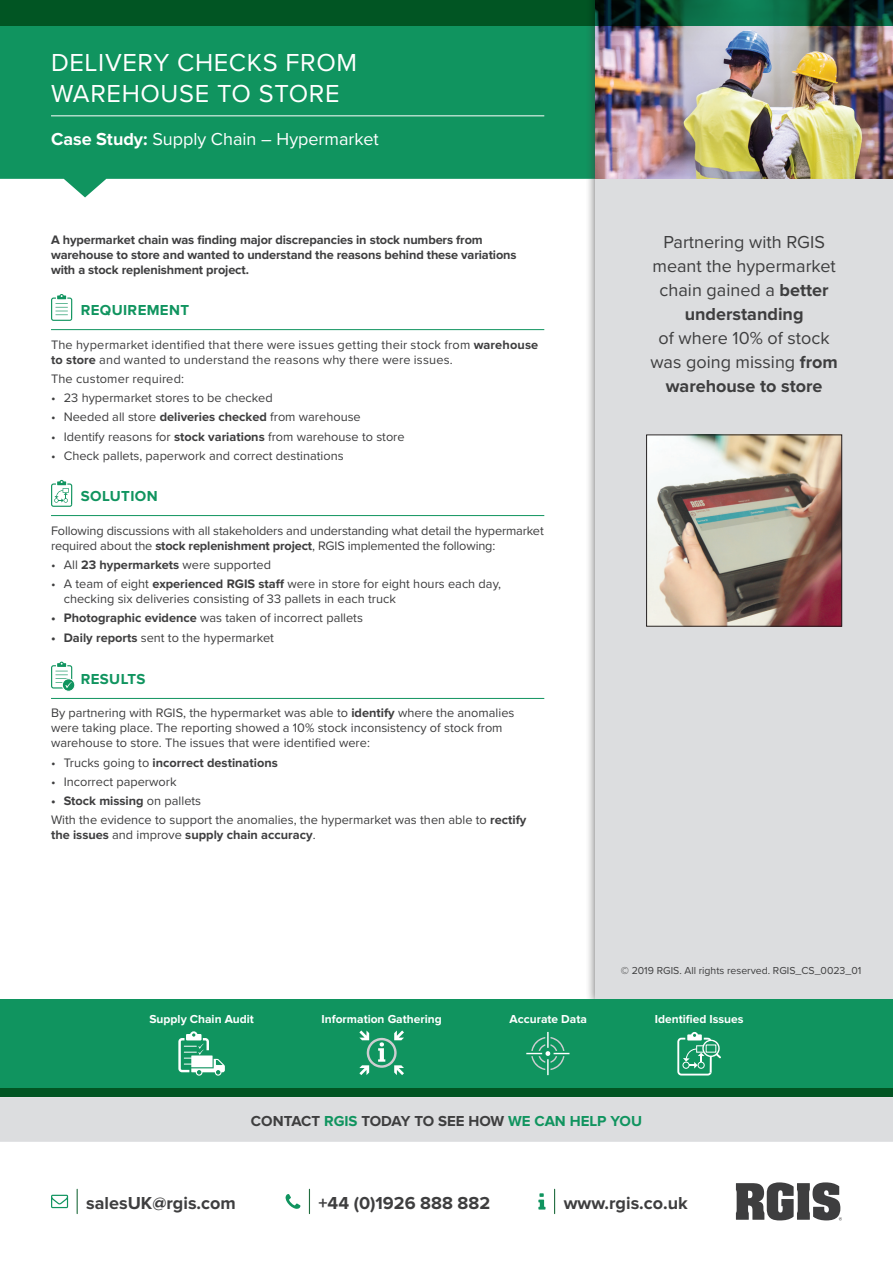
<style>
.page{position:relative;width:893px;height:1263px;background:#fff}
.page>*{position:absolute;margin:0;border:0;box-sizing:border-box;transform-origin:0 0}
.t1{font:25.5px/30.6px "Proxima Nova";letter-spacing:.025em;color:#fff}
.t2{font:18px/24px "Proxima Nova";color:#3e3e3f;text-align:center}
.t3{font:700 18px "Proxima Nova";color:#3e3e3f}
.t4{font:18px "Proxima Nova";color:#fff}
.t5{font:700 15px "Proxima Nova";color:#3e3e3f}
.t6{font:700 15px "Proxima Nova";letter-spacing:.025em;color:#10945f}
.t7{font:12.75px/15px "Proxima Nova";color:#3e3e3f}
.t8{font:700 12.75px/15px "Proxima Nova";letter-spacing:-.01em;color:#3e3e3f}
.t9{font:700 12px "Proxima Nova";color:#fff}
.t10{font:10.5px "Proxima Nova";color:#3e3e3f}
.s1{font-weight:700}
.s2{font-weight:400}
.s3{color:#10945f}
</style>
<div class="page">
<svg style="left:554px;top:1189px;width:1px;height:24px"></svg>
<svg style="left:538px;top:1193px;width:7px;height:16px"></svg>
<svg style="left:77px;top:1189px;width:1px;height:24px"></svg>
<svg style="left:51px;top:1195px;width:17px;height:13px"></svg>
<svg style="left:309px;top:1189px;width:1px;height:24px"></svg>
<svg style="left:286px;top:1194px;width:14px;height:15px"></svg>
<svg style="left:736px;top:1182px;width:106px;height:38px"></svg>
<div style="left:0;top:1097px;width:893px;height:45px;background:#dcdddf"></div>
<svg style="left:0;top:26px;width:585px;height:171px;fill:#10945f"></svg>
<hr style="left:51px;top:116px;width:493px;height:1px;background:#fff">
<hr style="left:51px;top:329px;width:493px;height:1px;background:#10945f">
<hr style="left:51px;top:515px;width:493px;height:1px;background:#10945f">
<hr style="left:51px;top:698px;width:493px;height:1px;background:#10945f">
<svg style="left:51px;top:294px;width:22px;height:27px"></svg>
<svg style="left:51px;top:480px;width:22px;height:27px"></svg>
<svg style="left:51px;top:662px;width:24px;height:30px"></svg>
<div style="left:585px;top:0;width:308px;height:1010px;background:#3e3e3f;opacity:.75"></div>
<div style="left:595px;top:0;width:298px;height:1001px;background:#dcdddf"></div>
<img style="left:595px;top:26px;width:298px;height:153px">
<svg style="left:0;top:0;width:893px;height:26px;fill:#015523"></svg>
<div style="left:0;top:999px;width:893px;height:98px;background:#10945f"></div>
<div style="left:0;top:1089px;width:893px;height:8px;background:#015523"></div>
<svg style="left:526px;top:1032px;width:43px;height:43px"></svg>
<svg style="left:677px;top:1032px;width:44px;height:43px"></svg>
<img style="left:648px;top:437px;width:192px;height:187px">
<div style="left:646px;top:435px;width:196px;height:191px;border:1px solid #231f20"></div>
<svg style="left:178px;top:1032px;width:47px;height:43px"></svg>
<svg style="left:359px;top:1030px;width:45px;height:45px"></svg>
<h1 class="t1" style="left:51px;top:46px;width:308px">DELIVERY CHECKS FROM<br>WAREHOUSE TO STORE</h1>
<h2 class="t4" style="left:51px;top:125px;width:329px"><span class="s1">Case Study:</span> Supply Chain – Hypermarket</h2>
<p class="t8" style="left:51px;top:233px;width:467px">A hypermarket chain was finding major discrepancies in stock numbers from warehouse to store and wanted to understand the reasons behind these variations with a stock replenishment project.</p>
<p class="t6" style="left:81px;top:301px;width:110px">REQUIREMENT</p>
<p class="t7" style="left:51px;top:336px;width:489px">The hypermarket identified that there were issues getting their stock from <span class="s1">warehouse to store</span> and wanted to understand the reasons why there were issues.</p>
<p class="t7" style="left:51px;top:371px;width:134px">The customer required:</p>
<p class="t7" style="left:51px;top:390px;width:223px">• 23 hypermarket stores to be checked</p>
<p class="t7" style="left:51px;top:409px;width:311px">• Needed all store <span class="s1">deliveries checked</span> from warehouse</p>
<p class="t7" style="left:51px;top:428px;width:355px">• Identify reasons for <span class="s1">stock variations</span> from warehouse to store</p>
<p class="t7" style="left:51px;top:448px;width:294px">• Check pallets, paperwork and correct destinations</p>
<p class="t6" style="left:81px;top:487px;width:78px">SOLUTION</p>
<p class="t7" style="left:51px;top:522px;width:494px">Following discussions with all stakeholders and understanding what detail the hypermarket required about the <span class="s1">stock replenishment project</span>, RGIS implemented the following:</p>
<p class="t7" style="left:51px;top:556px;width:222px">• All <span class="s1">23 hypermarkets</span> were supported</p>
<p class="t7" style="left:64px;top:576px;width:439px;text-indent:-13px">• A team of eight <span class="s1">experienced RGIS staff</span> were in store for eight hours each day, checking six deliveries consisting of 33 pallets in each truck</p>
<p class="t7" style="left:51px;top:610px;width:313px"><span class="s1">• Photographic evidence</span> was taken of incorrect pallets</p>
<p class="t7" style="left:51px;top:629px;width:224px"><span class="s1">• Daily reports</span> sent to the hypermarket</p>
<p class="t6" style="left:81px;top:671px;width:66px">RESULTS</p>
<p class="t7" style="left:51px;top:705px;width:465px">By partnering with RGIS, the hypermarket was able to <span class="s1">identify</span> where the anomalies were taking place. The reporting showed a 10% stock inconsistency of stock from warehouse to store. The issues that were identified were:</p>
<p class="t8" style="left:51px;top:756px;width:228px"><span class="s2">• Trucks going to</span> incorrect destinations</p>
<p class="t7" style="left:51px;top:774px;width:127px">• Incorrect paperwork</p>
<p class="t7" style="left:51px;top:791px;width:477px;line-height:19.2px"><span class="s1">• Stock missing</span> on pallets<br>With the evidence to support the anomalies, the hypermarket was then able to <span class="s1">rectify</span></p>
<p class="t8" style="left:51px;top:828px;width:266px">the issues <span class="s2">and improve</span> supply chain accuracy<span class="s2">.</span></p>
<h2 class="t2" style="left:652px;top:229px;width:185px">Partnering with RGIS meant the hypermarket chain gained a <span class="s1">better understanding</span></h2>
<h2 class="t2" style="left:650px;top:325px;width:189px">of where 10% of stock was going missing <span class="s1">from warehouse to store</span></h2>
<p class="t10" style="left:621px;top:962px;width:242px">© 2019 RGIS. All rights reserved. RGIS_CS_0023_01</p>
<p class="t9" style="left:149px;top:1012px;width:106px">Supply Chain Audit</p>
<p class="t9" style="left:322px;top:1012px;width:122px">Information Gathering</p>
<p class="t9" style="left:510px;top:1012px;width:79px">Accurate Data</p>
<p class="t9" style="left:655px;top:1012px;width:90px">Identified Issues</p>
<p class="t5" style="left:251px;top:1112px;width:393px">CONTACT <span class="s3">RGIS</span> TODAY TO SEE HOW <span class="s3">WE CAN HELP YOU</span></p>
<h2 class="t3" style="left:86px;top:1192px;width:151px">salesUK@rgis.com</h2>
<h2 class="t3" style="left:319px;top:1192px;width:173px">+44 (0)1926 888 882</h2>
<h2 class="t3" style="left:564px;top:1192px;width:126px">www.rgis.co.uk</h2>
</div>
